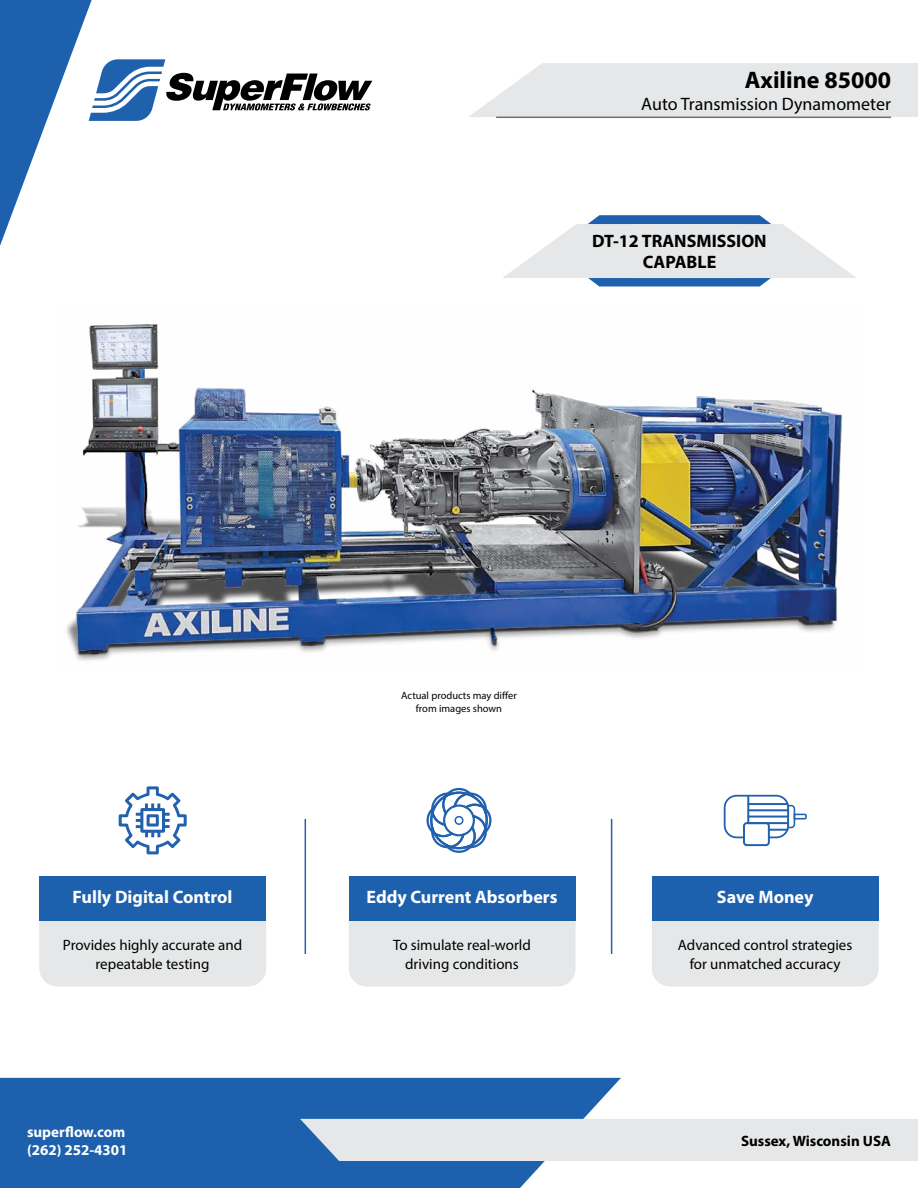
<style>
.page{position:relative;width:918px;height:1188px;background:#fff}
.page>*{position:absolute;margin:0;border:0;box-sizing:border-box;transform-origin:0 0}
.t1{font:700 24px "Myriad Pro";color:#000}
.Heading_1_-_SF_Blue{font:700 18px "Myriad Pro";color:#fff}
.Sub-Title{font:18px "Myriad Pro";color:#000}
.Specail_Call_Out_Tex{font:700 18px "Myriad Pro";color:#000}
.Paragraph_Text_-_Cen{font:15px/19.5px "Myriad Pro";color:#000;text-align:center}
.t2{font:700 15px/18px "Myriad Pro";color:#fff}
.t3{font:700 15px "Myriad Pro";color:#000}
.Image_Disclosure{font:10.5px/12.6px "Myriad Pro";color:#000;text-align:center}
</style>
<div class="page">
<div style="left:0;top:1078px;width:621px;height:110px;background:#1d61ae"></div>
<svg style="left:469px;top:63px;width:449px;height:54px;background:#e7e8e8"></svg>
<div style="left:300px;top:1119px;width:618px;height:42px;background:#e6e7e8"></div>
<svg style="left:0;top:0;width:372px;height:246px"></svg>
<div style="left:39px;top:921px;width:227px;height:65px;background:#e6e7e8"></div>
<div style="left:39px;top:876px;width:227px;height:45px;background:#1d61ae"></div>
<svg style="left:119px;top:786px;width:68px;height:68px"></svg>
<div style="left:652px;top:921px;width:227px;height:65px;background:#e6e7e8"></div>
<div style="left:652px;top:876px;width:227px;height:45px;background:#1d61ae"></div>
<div style="left:724px;top:795px;width:65px;height:43px;border:2px solid #2261ae;border-radius:12px"></div>
<hr style="left:748px;top:803px;width:39px;height:2px;background:#2261ae">
<hr style="left:748px;top:809px;width:40px;height:2px;background:#2261ae">
<hr style="left:748px;top:816px;width:40px;height:2px;background:#2261ae">
<svg style="left:769px;top:804px;width:38px;height:27px"></svg>
<div style="left:743px;top:822px;width:27px;height:24px;border:2px solid #2261ae;border-radius:3px"></div>
<hr style="left:747px;top:796px;width:2px;height:27px;background:#2261ae">
<hr style="left:305px;top:819px;width:1px;height:135px;background:#2261ae">
<hr style="left:611px;top:819px;width:1px;height:135px;background:#2261ae">
<svg style="left:426px;top:787px;width:66px;height:66px"></svg>
<div style="left:349px;top:921px;width:227px;height:65px;background:#e6e7e8"></div>
<div style="left:349px;top:876px;width:227px;height:45px;background:#1d61ae"></div>
<svg style="left:503px;top:215px;width:353px;height:71px"></svg>
<img style="left:66px;top:324px;width:777px;height:337px">
<hr style="left:496px;top:117px;width:395px;height:1px;background:#6d6e71">
<p class="t1" style="left:745px;top:64px;width:148px">Axiline 85000</p>
<p class="Sub-Title" style="left:641px;top:93px;width:251px">Auto Transmission Dynamometer</p>
<p class="Specail_Call_Out_Tex" style="left:592px;top:229px;width:176px">DT-12 TRANSMISSION</p>
<p class="Specail_Call_Out_Tex" style="left:643px;top:251px;width:75px">CAPABLE</p>
<p class="Heading_1_-_SF_Blue" style="left:73px;top:885px;width:161px">Fully Digital Control</p>
<p class="Paragraph_Text_-_Cen" style="left:63px;top:935px;width:181px">Provides highly accurate and repeatable testing</p>
<p class="Image_Disclosure" style="left:401px;top:690px;width:117px">Actual products may differ from images shown</p>
<p class="Heading_1_-_SF_Blue" style="left:366px;top:885px;width:193px">Eddy Current Absorbers</p>
<p class="Paragraph_Text_-_Cen" style="left:393px;top:935px;width:139px">To simulate real-world driving conditions</p>
<p class="Heading_1_-_SF_Blue" style="left:717px;top:885px;width:98px">Save Money</p>
<p class="Paragraph_Text_-_Cen" style="left:678px;top:935px;width:176px">Advanced control strategies for unmatched accuracy</p>
<p class="t2" style="left:27px;top:1122px;width:102px">superflow.com (262) 252-4301</p>
<p class="t3" style="left:741px;top:1131px;width:151px">Sussex, Wisconsin USA</p>
</div>
